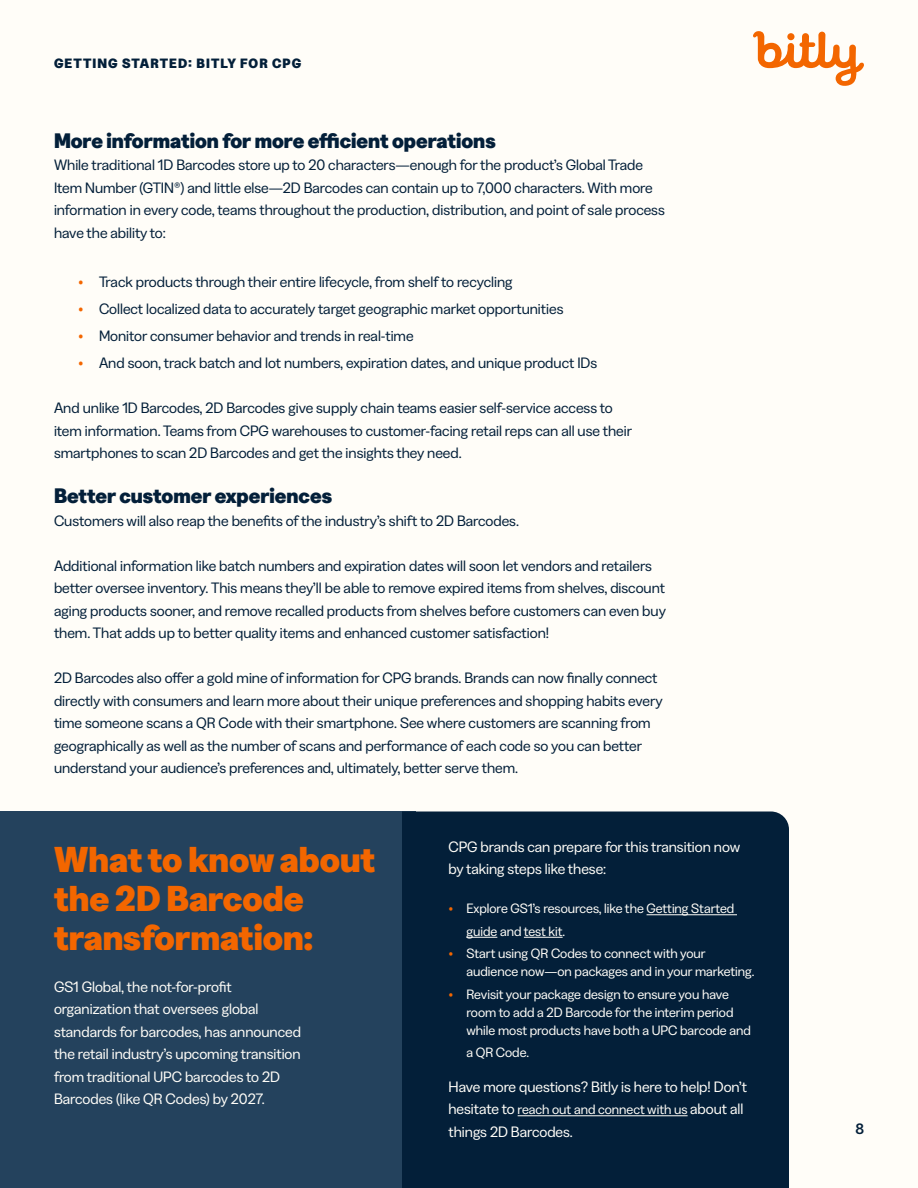
<style>
.page{position:relative;width:918px;height:1188px;background:#fffdf8}
.page>*{position:absolute;margin:0;border:0;box-sizing:border-box;transform-origin:0 0}
.t1{font:800 36px/39px "Bitly Displaay Standard";color:#f36600}
.t2{font:800 21px "Bitly Displaay Standard";color:#031f39}
.t3{font:15px/22.5px "Bitly Displaay Standard";color:#031f39}
.t4{font:15px/22.5px "Bitly Displaay Standard";color:#fffdf8}
.t5{font:500 15px "Bitly Displaay Standard";color:#031f39}
.t6{font:13.5px/18px "Bitly Displaay Standard";color:#fffdf8}
.t7{font:800 13.5px "Bitly Displaay Standard";letter-spacing:.08em;color:#031f39}
.s1{color:#f36600}
.s2{font-size:15px}
</style>
<div class="page">
<svg style="left:753px;top:31px;width:111px;height:55px"></svg>
<div style="left:0;top:812px;width:416px;height:376px;background:#24425d"></div>
<div style="left:402px;top:812px;width:387px;height:376px;background:#031f39"></div>
<hr style="left:647px;top:914px;width:90px;height:1px;background:#fffdf8">
<hr style="left:466px;top:937px;width:31px;height:1px;background:#fffdf8">
<hr style="left:524px;top:937px;width:39px;height:1px;background:#fffdf8">
<hr style="left:518px;top:1115px;width:170px;height:1px;background:#fffdf8">
<p class="t7" style="left:54px;top:54px;width:249px">GETTING STARTED: BITLY FOR CPG</p>
<h2 class="t2" style="left:54px;top:126px;width:443px">More information for more efficient operations</h2>
<p class="t3" style="left:54px;top:153px;width:612px">While traditional 1D Barcodes store up to 20 characters—enough for the product’s Global Trade Item Number (GTIN®) and little else—2D Barcodes can contain up to 7,000 characters. With more information in every code, teams throughout the production, distribution, and point of sale process have the ability to:</p>
<p class="t3" style="left:78px;top:270px;width:436px"><span class="s1">•</span> Track products through their entire lifecycle, from shelf to recycling</p>
<p class="t3" style="left:78px;top:297px;width:487px"><span class="s1">•</span> Collect localized data to accurately target geographic market opportunities</p>
<p class="t3" style="left:78px;top:324px;width:337px"><span class="s1">•</span> Monitor consumer behavior and trends in real-time</p>
<p class="t3" style="left:78px;top:351px;width:521px"><span class="s1">•</span> And soon, track batch and lot numbers, expiration dates, and unique product IDs</p>
<p class="t3" style="left:54px;top:396px;width:579px">And unlike 1D Barcodes, 2D Barcodes give supply chain teams easier self-service access to item information. Teams from CPG warehouses to customer-facing retail reps can all use their smartphones to scan 2D Barcodes and get the insights they need.</p>
<h2 class="t2" style="left:54px;top:481px;width:280px">Better customer experiences</h2>
<p class="t3" style="left:54px;top:509px;width:467px">Customers will also reap the benefits of the industry’s shift to 2D Barcodes.</p>
<p class="t3" style="left:54px;top:554px;width:614px">Additional information like batch numbers and expiration dates will soon let vendors and retailers better oversee inventory. This means they’ll be able to remove expired items from shelves, discount aging products sooner, and remove recalled products from shelves before customers can even buy them. That adds up to better quality items and enhanced customer satisfaction!</p>
<p class="t3" style="left:54px;top:666px;width:610px">2D Barcodes also offer a gold mine of information for CPG brands. Brands can now finally connect directly with consumers and learn more about their unique preferences and shopping habits every time someone scans a QR Code with their smartphone. See where customers are scanning from geographically as well as the number of scans and performance of each code so you can better understand your audience’s preferences and, ultimately, better serve them.</p>
<h1 class="t1" style="left:54px;top:839px;width:323px">What to know about the 2D Barcode transformation:</h1>
<p class="t4" style="left:54px;top:975px;width:248px">GS1 Global, the not-for-profit organization that oversees global standards for barcodes, has announced the retail industry’s upcoming transition from traditional UPC barcodes to 2D Barcodes (like QR Codes) by 2027.</p>
<p class="t4" style="left:448px;top:834px;width:293px">CPG brands can prepare for this transition now by taking steps like these:</p>
<p class="t6" style="left:466px;top:896px;width:269px;line-height:22.5px;text-indent:-18px"><span class="s1">•</span> Explore GS1’s resources, like the Getting Started guide and test kit.</p>
<p class="t6" style="left:466px;top:944px;width:290px;text-indent:-18px"><span class="s1">•</span> Start using QR Codes to connect with your audience now—on packages and in your marketing.</p>
<p class="t6" style="left:466px;top:984px;width:286px;text-indent:-18px"><span class="s1">•</span> Revisit your package design to ensure you have room to add a 2D Barcode for the interim period while most products have both a UPC barcode and</p>
<p class="t6" style="left:466px;top:1043px;width:64px">a QR Code.</p>
<p class="t4" style="left:448px;top:1074px;width:300px">Have more questions? Bitly is here to help! Don’t</p>
<p class="t6" style="left:448px;top:1100px;width:297px"><span class="s2">hesitate to</span> reach out and connect with us <span class="s2">about all</span></p>
<p class="t4" style="left:448px;top:1119px;width:126px">things 2D Barcodes.</p>
<p class="t5" style="left:855px;top:1118px;width:10px">8</p>
</div>
